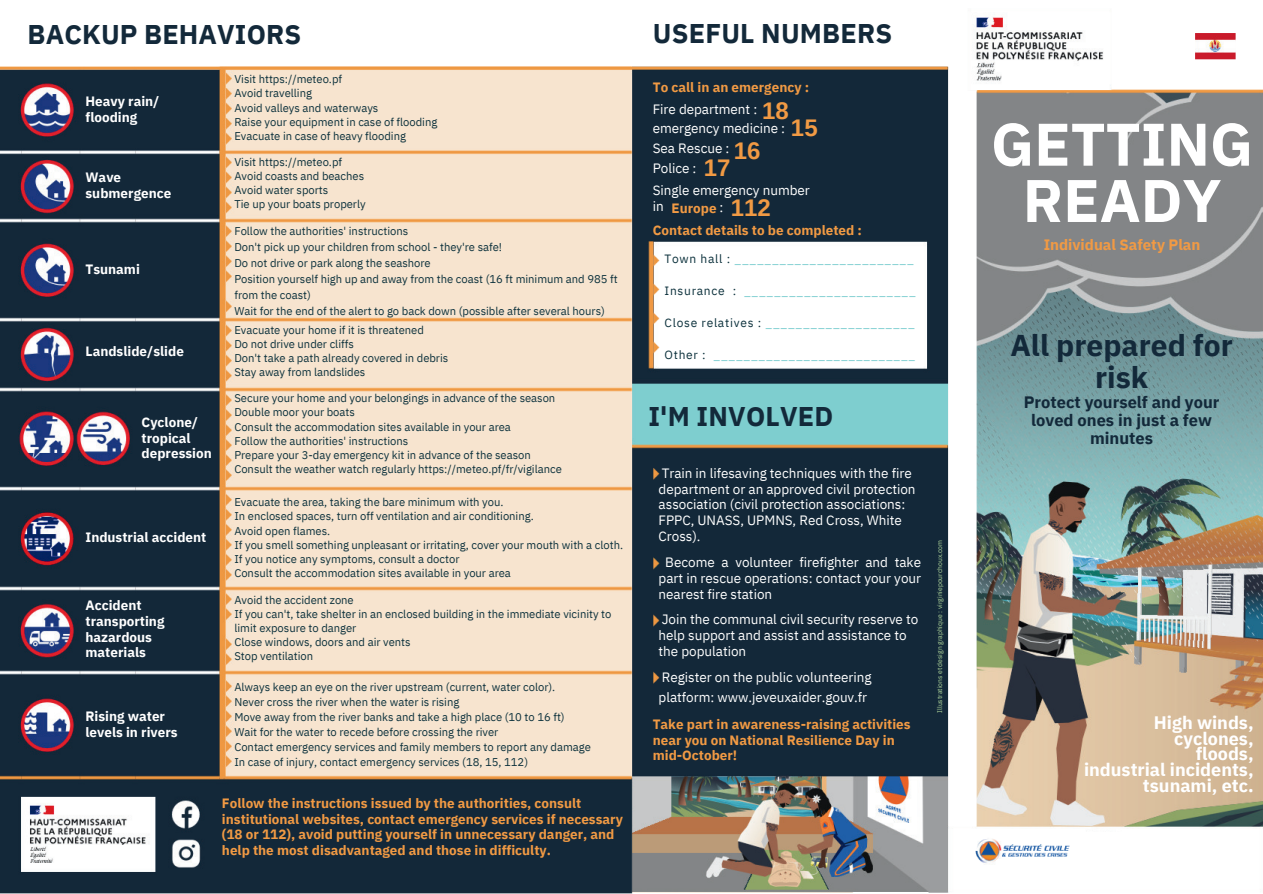
<style>
.page{position:relative;width:1263px;height:894px;background:#fff}
.page>*{position:absolute;margin:0;border:0;box-sizing:border-box;transform-origin:0 0}
.t1{font:700 60px/56.2px "IBM Plex Sans";color:#fff;text-align:center}
.t2{font:700 30px/32.7px "IBM Plex Sans";color:#13293a;text-align:center}
.t3{font:700 27px "IBM Plex Sans";letter-spacing:.005em;color:#13293a}
.t4{font:700 24px "Arimo";color:#f19a44}
.t5{font:700 18px/15.8px "IBM Plex Sans";color:#fff;text-align:right}
.t6{font:700 16.5px/18px "IBM Plex Sans";color:#13293a;text-align:center}
.t7{font:700 15px "IBM Plex Sans";color:#f19a44}
.t8{font:13.5px/15.8px "IBM Plex Sans";letter-spacing:-.005em;color:#fff}
.t9{font:700 13.5px/15.8px "IBM Plex Sans";color:#f19a44}
.t10{font:700 13.5px/15.8px "IBM Plex Sans";color:#fff}
.t11{font:12px "IBM Plex Sans";letter-spacing:.06em;color:#80cfd1}
.t12{font:11.25px/14.1px "IBM Plex Sans";letter-spacing:-.005em;color:#0d323d}
.t13{font:6.75px "IBM Plex Sans";color:#add299}
.s1{font-family:"Arimo";font-weight:700;font-size:24px;color:#f19a44}
.s2{font-weight:400;color:#fff}
.s3{color:#0d323d}
</style>
<div class="page">
<img style="left:976px;top:17px;width:287px;height:812px">
<img style="left:0;top:66px;width:949px;height:827px">
<img style="left:975px;top:839px;width:95px;height:24px">
<h3 class="t3" style="left:28px;top:12px;width:275px">BACKUP BEHAVIORS</h3>
<p class="t10" style="left:86px;top:92px;width:75px">Heavy rain/ flooding</p>
<p class="t10" style="left:86px;top:168px;width:87px">Wave submergence</p>
<p class="t10" style="left:86px;top:260px;width:56px">Tsunami</p>
<p class="t10" style="left:86px;top:342px;width:100px">Landslide/slide</p>
<p class="t10" style="left:142px;top:413px;width:72px">Cyclone/ tropical depression</p>
<p class="t10" style="left:86px;top:528px;width:122px">Industrial accident</p>
<p class="t10" style="left:86px;top:596px;width:80px">Accident transporting hazardous materials</p>
<p class="t10" style="left:86px;top:707px;width:94px">Rising water levels in rivers</p>
<p class="t12" style="left:234px;top:71px;width:204px">Visit https://meteo.pf<br>Avoid travelling<br>Avoid valleys and waterways<br>Raise your equipment in case of flooding<br>Evacuate in case of heavy flooding</p>
<p class="t12" style="left:234px;top:154px;width:133px">Visit https://meteo.pf<br>Avoid coasts and beaches<br>Avoid water sports<br>Tie up your boats properly</p>
<p class="t12" style="left:234px;top:222px;width:385px;line-height:15.9px">Follow the authorities' instructions<br>Don't pick up your children from school - they're safe!<br>Do not drive or park along the seashore<br>Position yourself high up and away from the coast (16 ft minimum and 985 ft from the coast)<br>Wait for the end of the alert to go back down (possible after several hours)</p>
<p class="t12" style="left:234px;top:321px;width:215px">Evacuate your home if it is threatened<br>Do not drive under cliffs<br>Don't take a path already covered in debris<br>Stay away from landslides</p>
<p class="t12" style="left:234px;top:390px;width:329px">Secure your home and your belongings in advance of the season Double moor your boats<br>Consult the accommodation sites available in your area<br>Follow the authorities' instructions<br>Prepare your 3-day emergency kit in advance of the season Consult the weather watch regularly https://meteo.pf/fr/vigilance</p>
<p class="t12" style="left:234px;top:494px;width:390px">Evacuate the area, taking the bare minimum with you.<br>In enclosed spaces, turn off ventilation and air conditioning.<br>Avoid open flames.<br>If you smell something unpleasant or irritating, cover your mouth with a cloth.<br>If you notice any symptoms, consult a doctor<br>Consult the accommodation sites available in your area</p>
<p class="t12" style="left:234px;top:592px;width:379px">Avoid the accident zone<br>If you can't, take shelter in an enclosed building in the immediate vicinity to limit exposure to danger<br>Close windows, doors and air vents<br>Stop ventilation</p>
<p class="t12" style="left:234px;top:678px;width:358px;line-height:15px">Always keep an eye on the river upstream (current, water color).<br>Never cross the river when the water is rising<br>Move away from the river banks and take a high place (10 to 16 ft)<br>Wait for the water to recede before crossing the river<br>Contact emergency services and family members to report any damage In case of injury, contact emergency services (18, 15, 112)</p>
<p class="t9" style="left:222px;top:793px;width:402px">Follow the instructions issued by the authorities, consult institutional websites, contact emergency services if necessary (18 or 112), avoid putting yourself in unnecessary danger, and help the most disadvantaged and those in difficulty.</p>
<h3 class="t3" style="left:653px;top:12px;width:241px">USEFUL NUMBERS</h3>
<p class="t9" style="left:653px;top:78px;width:158px">To call in an emergency :</p>
<h3 class="t4" style="left:762px;top:95px;width:28px">18</h3>
<p class="t8" style="left:653px;top:97px;width:166px;line-height:20.2px">Fire department : emergency medicine : <span class="s1">15<br></span>Sea Rescue :<br>Police :<br>Single emergency number</p>
<p class="t8" style="left:653px;top:197px;width:13px">in</p>
<h3 class="t4" style="left:734px;top:134px;width:28px">16</h3>
<h3 class="t4" style="left:704px;top:152px;width:28px">17</h3>
<h3 class="t4" style="left:731px;top:191px;width:42px">112</h3>
<p class="t9" style="left:653px;top:196px;width:211px;line-height:21.9px;text-indent:19px">Europe <span class="s2">:<br></span>Contact details to be completed :</p>
<p class="t11" style="left:664px;top:249px;width:251px"><span class="s3">Town hall :</span> ________________________</p>
<p class="t11" style="left:664px;top:281px;width:253px"><span class="s3">Insurance :</span> _______________________</p>
<p class="t11" style="left:664px;top:313px;width:252px"><span class="s3">Close relatives :</span> ____________________</p>
<p class="t11" style="left:664px;top:345px;width:252px"><span class="s3">Other :</span> ___________________________</p>
<h3 class="t3" style="left:648px;top:395px;width:186px">I'M INVOLVED</h3>
<p class="t8" style="left:659px;top:464px;width:258px">Train in lifesaving techniques with the fire department or an approved civil protection association (civil protection associations:<br>FPPC, UNASS, UPMNS, Red Cross, White Cross).</p>
<p class="t8" style="left:659px;top:553px;width:264px;text-align:justify;text-indent:7px">Become a volunteer firefighter and take part in rescue operations: contact your your nearest fire station</p>
<p class="t8" style="left:659px;top:610px;width:261px">Join the communal civil security reserve to help support and assist and assistance to the population</p>
<p class="t8" style="left:659px;top:665px;width:214px;line-height:20.2px">Register on the public volunteering platform: www.jeveuxaider.gouv.fr</p>
<p class="t9" style="left:653px;top:715px;width:259px">Take part in awareness-raising activities near you on National Resilience Day in mid-October!</p>
<p class="t13" style="left:934px;top:712px;width:174px;rotate:-90deg">Illustrations et design graphique : virginiepourchoux.com</p>
<h1 class="t1" style="left:991px;top:111px;width:264px">GETTING<br>READY</h1>
<h3 class="t7" style="left:1044px;top:233px;width:158px">Individual Safety Plan</h3>
<h2 class="t2" style="left:1010px;top:326px;width:224px">All prepared for risk</h2>
<h3 class="t6" style="left:1024px;top:392px;width:197px">Protect yourself and your loved ones in just a few minutes</h3>
<h3 class="t5" style="left:1084px;top:712px;width:171px">High winds, cyclones,<br>floods,<br>industrial incidents, tsunami, etc.</h3>
</div>
